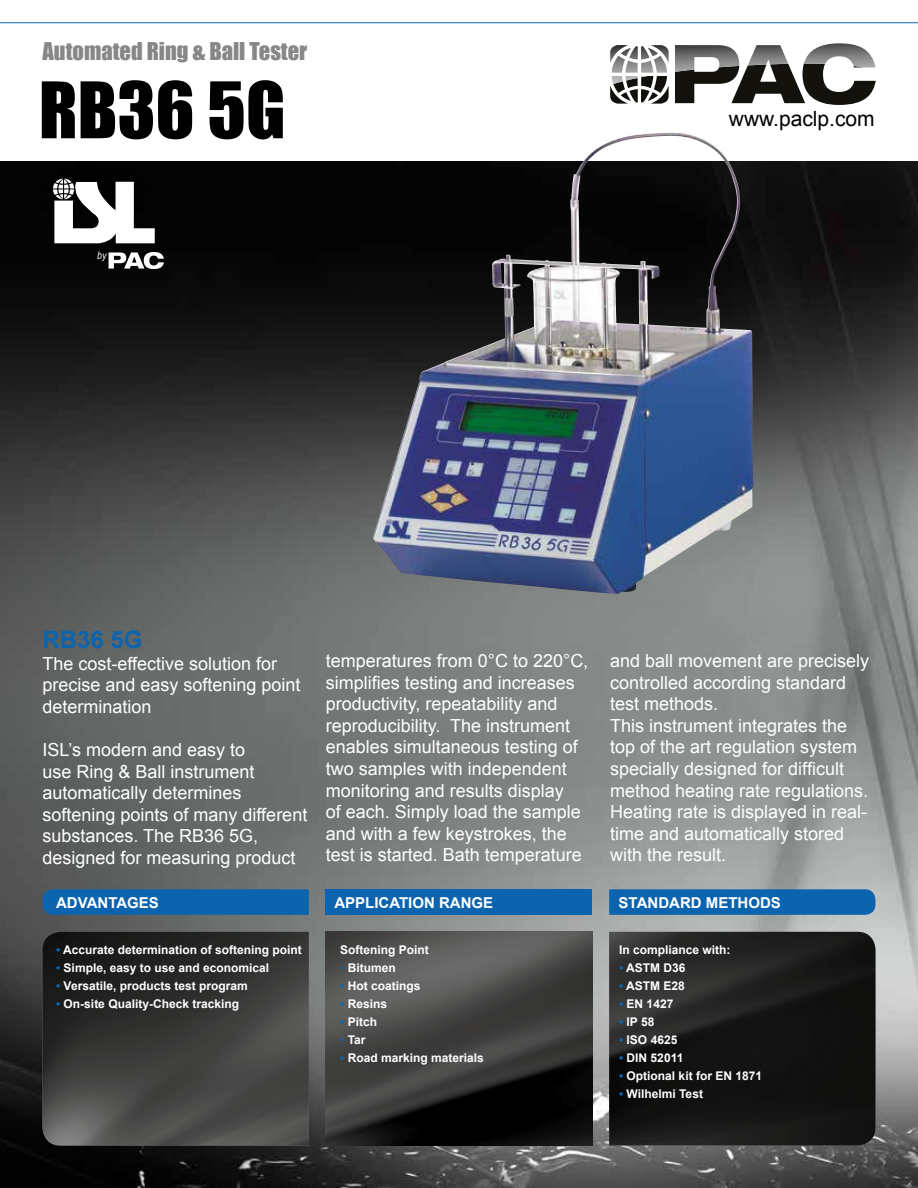
<style>
.page{position:relative;width:918px;height:1188px;background:#fff}
.page>*{position:absolute;margin:0;border:0;box-sizing:border-box;transform-origin:0 0}
.t1{font:72px "Impact";color:#000}
.t2{font:700 24px "Arial";color:#0c64af}
.t3{font:22.5px "Impact";color:#878787}
.t4{font:21px "Arial";color:#000}
.t5{font:18px/21.6px "Arial";color:#fff}
.t6{font:700 15px "Arial";color:#fff}
.t7{font:700 12px "Arial";color:#fff}
.t8{font:italic 10.65px "Arial Narrow";color:#fff}
.s1{color:#0c65af}
</style>
<div class="page">
<img style="left:0;top:162px;width:918px;height:1026px">
<svg style="left:610px;top:45px;width:59px;height:59px"></svg>
<svg style="left:675px;top:43px;width:201px;height:62px"></svg>
<hr style="left:0;top:23px;width:918px;height:1px;background:#0c64af">
<svg style="left:53px;top:179px;width:102px;height:64px"></svg>
<svg style="left:109px;top:252px;width:55px;height:17px"></svg>
<svg style="left:609px;top:889px;width:266px;height:26px;background:#0f65af"></svg>
<div style="left:326px;top:889px;width:266px;height:26px;background:#0c64af"></div>
<svg style="left:43px;top:889px;width:266px;height:26px;background:#0e63ad"></svg>
<img style="left:43px;top:932px;width:266px;height:213px">
<img style="left:326px;top:932px;width:266px;height:213px">
<img style="left:609px;top:932px;width:266px;height:213px">
<img style="left:373px;top:133px;width:381px;height:461px">
<p class="t3" style="left:43px;top:34px;width:266px">Automated Ring &amp; Ball Tester</p>
<h1 class="t1" style="left:39px;top:54px;width:248px">RB36 5G</h1>
<p class="t8" style="left:97px;top:248px;width:11px">by</p>
<p class="t4" style="left:729px;top:105px;width:147px">www.paclp.com</p>
<h2 class="t2" style="left:43px;top:624px;width:102px">RB36 5G</h2>
<p class="t5" style="left:43px;top:653px;width:260px">The cost-effective solution for precise and easy softening point determination</p>
<p class="t5" style="left:43px;top:739px;width:266px">ISL’s modern and easy to<br>use Ring &amp; Ball instrument automatically determines softening points of many different substances. The RB36 5G, designed for measuring product</p>
<p class="t6" style="left:56px;top:892px;width:103px">advantag es</p>
<p class="t7" style="left:56px;top:942px;width:247px"><span class="s1">•</span> Accurate determination of softening point</p>
<p class="t7" style="left:56px;top:960px;width:214px"><span class="s1">•</span> Simple, easy to use and economical</p>
<p class="t7" style="left:56px;top:978px;width:193px"><span class="s1">•</span> Versatile, products test program</p>
<p class="t7" style="left:56px;top:996px;width:184px"><span class="s1">•</span> On-site Quality-Check tracking</p>
<p class="t5" style="left:326px;top:650px;width:264px">temperatures from 0°C to 220°C, simplifies testing and increases productivity, repeatability and reproducibility. The instrument enables simultaneous testing of two samples with independent monitoring and results display<br>of each. Simply load the sample and with a few keystrokes, the test is started. Bath temperature</p>
<p class="t5" style="left:610px;top:650px;width:261px">and ball movement are precisely controlled according standard test methods.<br>This instrument integrates the top of the art regulation system specially designed for difficult method heating rate regulations.<br>Heating rate is displayed in real&shy;time and automatically stored with the result.</p>
<p class="t6" style="left:334px;top:892px;width:159px">APPLICATION RANGE</p>
<p class="t6" style="left:619px;top:892px;width:164px">STANDARD METHODS</p>
<p class="t7" style="left:619px;top:942px;width:113px">In compliance with:</p>
<p class="t7" style="left:619px;top:960px;width:68px"><span class="s1">•</span> ASTM D36</p>
<p class="t7" style="left:619px;top:978px;width:67px"><span class="s1">•</span> ASTM E28</p>
<p class="t7" style="left:619px;top:996px;width:56px"><span class="s1">•</span> EN 1427</p>
<p class="t7" style="left:619px;top:1014px;width:37px"><span class="s1">•</span> IP 58</p>
<p class="t7" style="left:619px;top:1032px;width:60px"><span class="s1">•</span> ISO 4625</p>
<p class="t7" style="left:619px;top:1050px;width:66px"><span class="s1">•</span> DIN 52011</p>
<p class="t7" style="left:619px;top:1068px;width:144px"><span class="s1">•</span> Optional kit for EN 1871</p>
<p class="t7" style="left:619px;top:1086px;width:85px"><span class="s1">•</span> Wilhelmi Test</p>
<p class="t7" style="left:340px;top:942px;width:90px">Softening Point</p>
<p class="t7" style="left:340px;top:960px;width:57px"><span class="s1">•</span> Bitumen</p>
<p class="t7" style="left:340px;top:978px;width:82px"><span class="s1">•</span> Hot coatings</p>
<p class="t7" style="left:340px;top:996px;width:48px"><span class="s1">•</span> Resins</p>
<p class="t7" style="left:340px;top:1014px;width:38px"><span class="s1">•</span> Pitch</p>
<p class="t7" style="left:340px;top:1032px;width:27px"><span class="s1">•</span> Tar</p>
<p class="t7" style="left:340px;top:1050px;width:145px"><span class="s1">•</span> Road marking materials</p>
</div>
